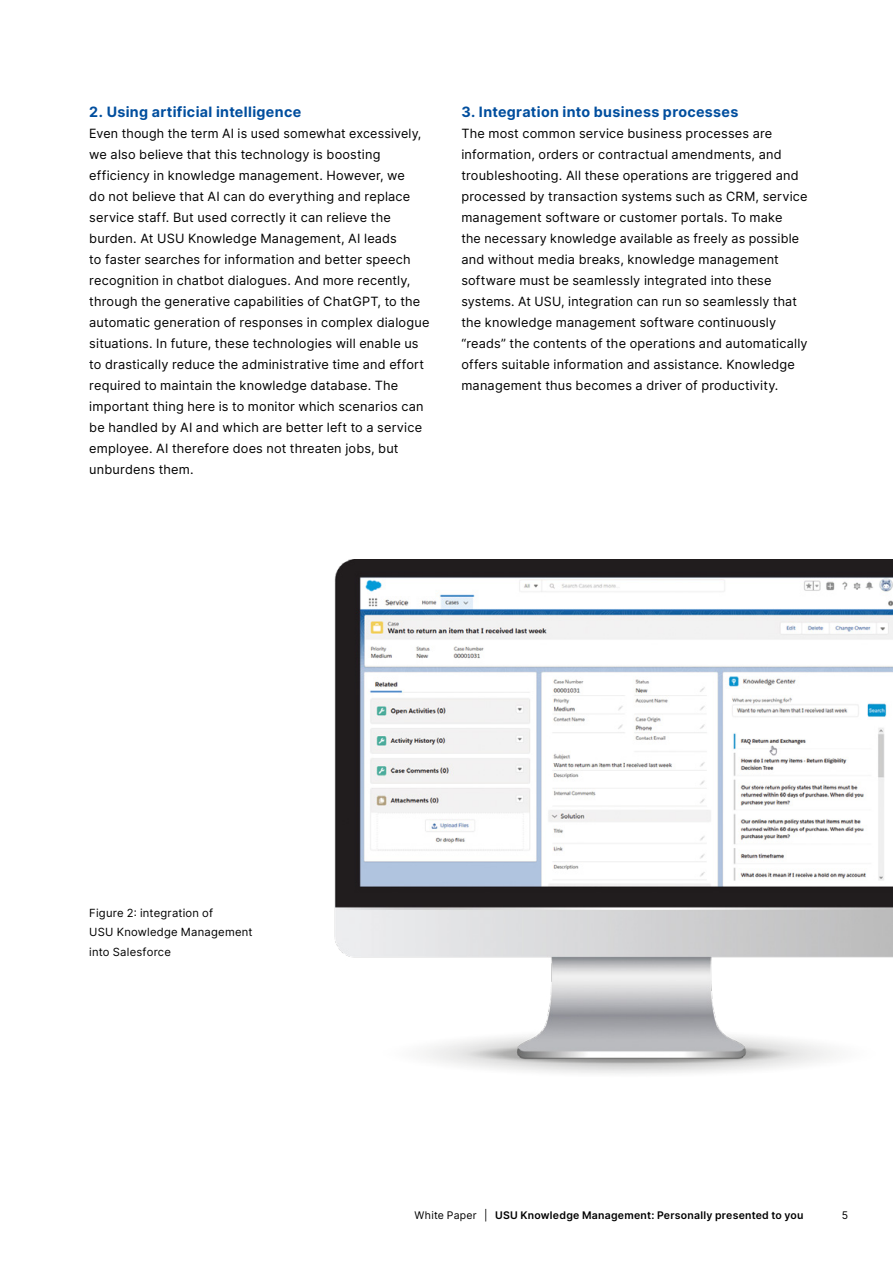
<style>
.page{position:relative;width:893px;height:1263px;background:#fff}
.page>*{position:absolute;margin:0;border:0;box-sizing:border-box;transform-origin:0 0}
.t1{font:700 14.25px "Inter";letter-spacing:.025em;color:#004e9e}
.t2{font:12.75px/21px "Inter";letter-spacing:.015em;color:#000}
.t3{font:11.25px/19.5px "Inter";letter-spacing:.02em;color:#000}
.t4{font:600 10.5px "Inter";letter-spacing:.025em;color:#000}
.t5{font:10.5px "Inter";color:#000}
.s1{font-weight:400}
</style>
<div class="page">
<img style="left:334px;top:560px;width:559px;height:514px">
<p class="t1" style="left:89px;top:101px;width:213px">2. Using artificial intelligence</p>
<p class="t2" style="left:89px;top:122px;width:342px">Even though the term AI is used somewhat excessively, we also believe that this technology is boosting efficiency in knowledge management. However, we<br>do not believe that AI can do everything and replace service staff. But used correctly it can relieve the burden. At USU Knowledge Management, AI leads<br>to faster searches for information and better speech recognition in chatbot dialogues. And more recently, through the generative capabilities of ChatGPT, to the automatic generation of responses in complex dialogue situations. In future, these technologies will enable us to drastically reduce the administrative time and effort required to maintain the knowledge database. The important thing here is to monitor which scenarios can be handled by AI and which are better left to a service employee. AI therefore does not threaten jobs, but unburdens them.</p>
<p class="t1" style="left:461px;top:101px;width:278px">3. Integration into business processes</p>
<p class="t2" style="left:461px;top:122px;width:348px">The most common service business processes are information, orders or contractual amendments, and troubleshooting. All these operations are triggered and processed by transaction systems such as CRM, service management software or customer portals. To make<br>the necessary knowledge available as freely as possible and without media breaks, knowledge management software must be seamlessly integrated into these systems. At USU, integration can run so seamlessly that the knowledge management software continuously “reads” the contents of the operations and automatically offers suitable information and assistance. Knowledge management thus becomes a driver of productivity.</p>
<p class="t3" style="left:89px;top:903px;width:165px">Figure 2: integration of<br>USU Knowledge Management into Salesforce</p>
<p class="t4" style="left:415px;top:1207px;width:390px"><span class="s1">White Paper |</span> USU Knowledge Management: Personally presented to you</p>
<p class="t5" style="left:842px;top:1207px;width:8px">5</p>
</div>
